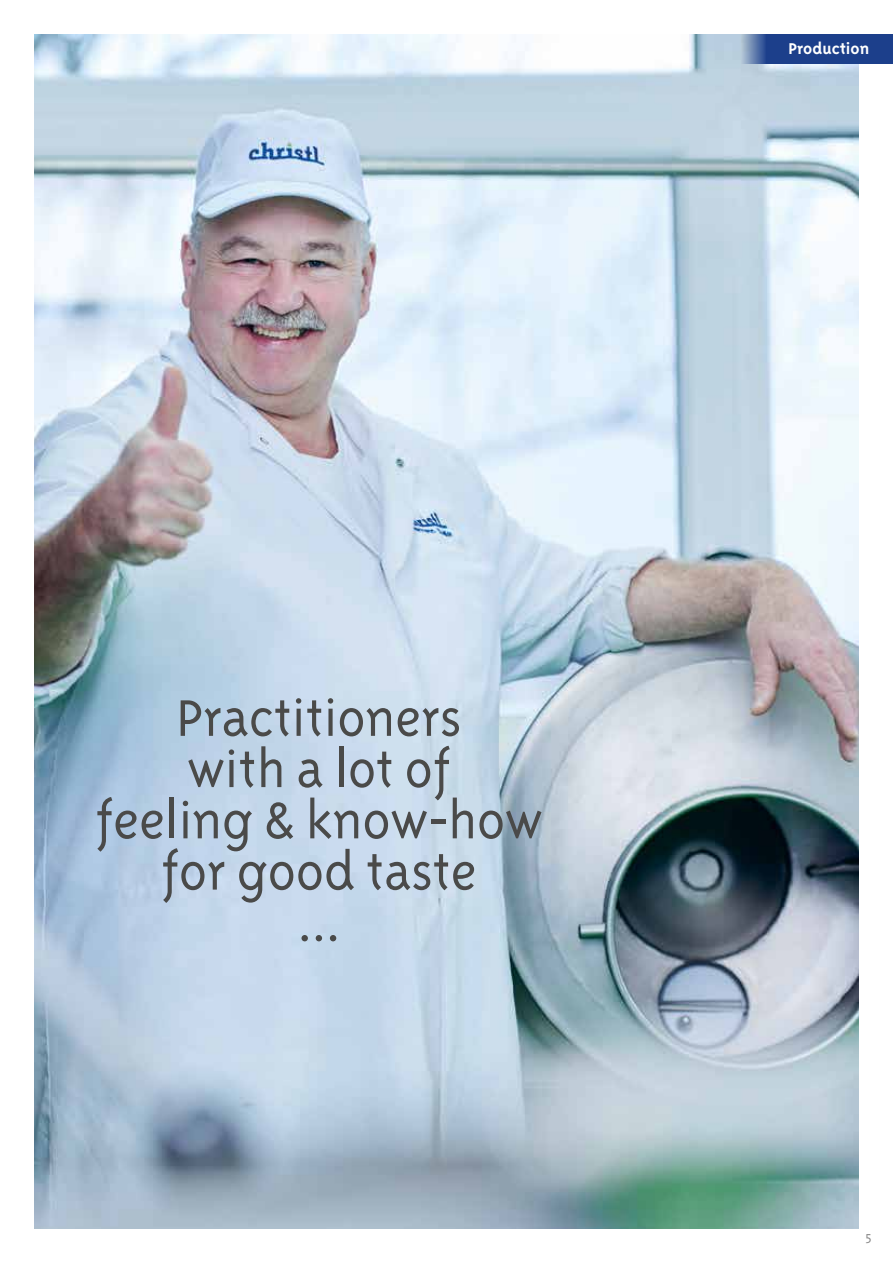
<style>
.page{position:relative;width:893px;height:1263px;background:#fff}
.page>*{position:absolute;margin:0;border:0;box-sizing:border-box;transform-origin:0 0}
.t1{font:300 59.1px/51.3px "Triplex Sans OT";color:#4a4a49;text-align:center}
.t2{font:700 18px "Triplex Sans OT";color:#fff}
.t3{font:300 15px "Triplex Sans OT";color:#878787}
</style>
<div class="page">
<img style="left:34px;top:34px;width:825px;height:1195px">
<svg style="left:714px;top:34px;width:179px;height:30px;background:#3e5e9d"></svg>
<p class="t2" style="left:788px;top:39px;width:82px">Production</p>
<p class="t1" style="left:95px;top:692px;width:449px">Practitioners<br>with a lot of<br>feeling &amp; know-how for good taste<br>...</p>
<p class="t3" style="left:865px;top:1229px;width:8px">5</p>
</div>
